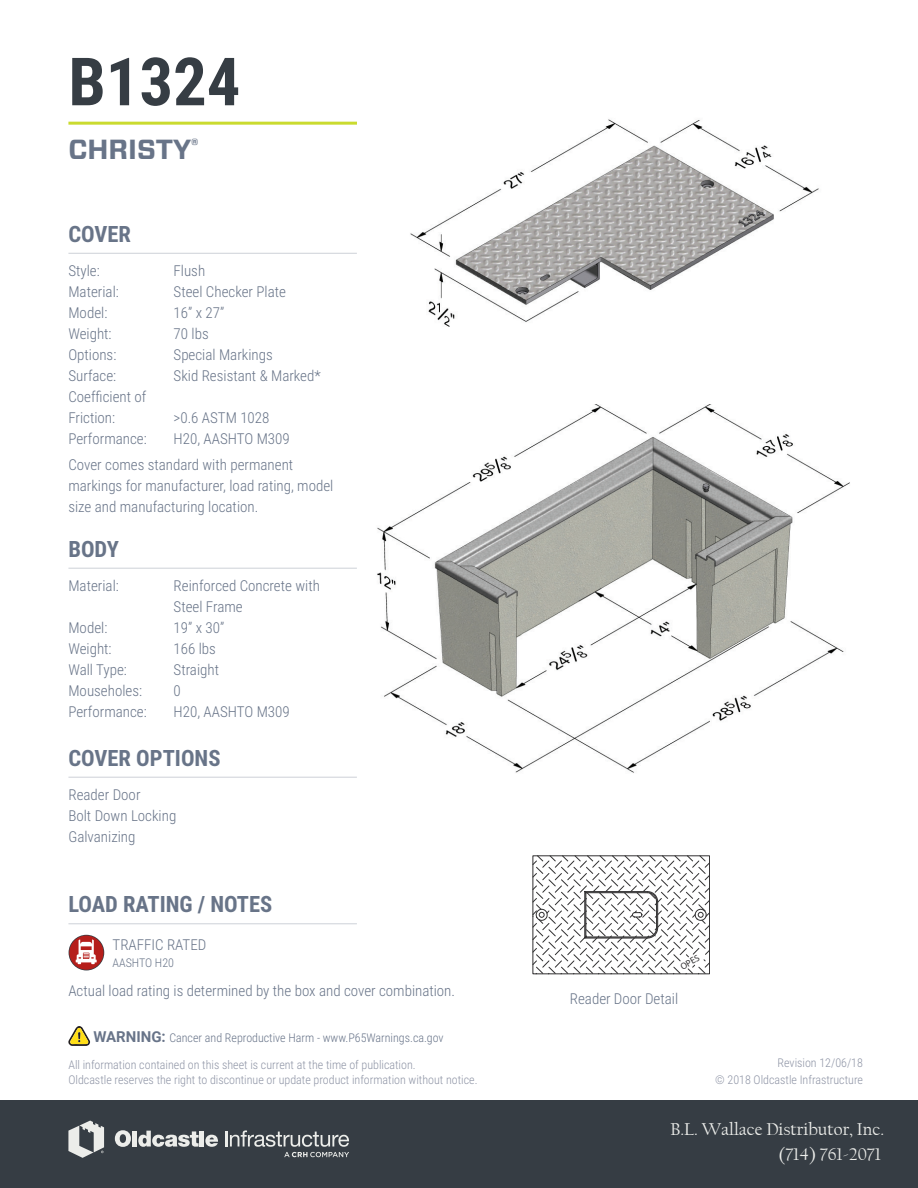
<style>
.page{position:relative;width:918px;height:1188px;background:#fff}
.page>*{position:absolute;margin:0;border:0;box-sizing:border-box;transform-origin:0 0}
.t1{font:700 66.6px "Roboto Condensed";color:#363d44}
.t2{font:700 27.6px "Forza";color:#687488}
.t3{font:700 22.5px "Roboto Condensed";color:#687488}
.t4{font:18px "Californian FB";color:#ecedea}
.t5{font:300 15px/21px "Roboto Condensed";color:#687488}
.t6{font:300 12px "Roboto Condensed";color:#8e94a5}
.t7{font:300 12px "Roboto Condensed";color:#687489}
.t8{font:300 12px "Roboto Condensed";color:#687488}
.t9{font:700 9.3px "Arial";color:#313031}
.s1{font-family:"Roboto";font-weight:700;font-size:15px}
</style>
<div class="page">
<div style="left:0;top:1100px;width:918px;height:88px;background:#363d44"></div>
<hr style="left:68px;top:122px;width:304px;height:3px;background:#cadb2f">
<svg style="left:115px;top:1130px;width:16px;height:17px"></svg>
<div style="left:132px;top:1131px;width:5px;height:16px;background:#ecedea"></div>
<svg style="left:138px;top:1131px;width:61px;height:16px"></svg>
<hr style="left:200px;top:1131px;width:4px;height:16px;background:#ecedea">
<svg style="left:205px;top:1135px;width:13px;height:12px"></svg>
<svg style="left:68px;top:1121px;width:36px;height:37px"></svg>
<svg style="left:225px;top:1130px;width:124px;height:27px"></svg>
<svg style="left:69px;top:935px;width:35px;height:35px"></svg>
<div style="left:69px;top:936px;width:35px;height:34px;background:#b51e1b;border-radius:50%"></div>
<svg style="left:76px;top:939px;width:21px;height:25px"></svg>
<hr style="left:68px;top:923px;width:289px;height:1px;background:#687488">
<svg style="left:532px;top:855px;width:178px;height:119px"></svg>
<svg style="left:68px;top:1026px;width:22px;height:20px"></svg>
<hr style="left:68px;top:253px;width:289px;height:1px;background:#687488">
<hr style="left:68px;top:568px;width:289px;height:1px;background:#687488">
<hr style="left:68px;top:777px;width:289px;height:1px;background:#687488">
<img style="left:377px;top:404px;width:473px;height:369px">
<img style="left:357px;top:119px;width:462px;height:208px">
<p class="t1" style="left:68px;top:35px;width:174px">B1324</p>
<p class="t2" style="left:68px;top:131px;width:132px">CHRISTY<sup>®</sup></p>
<p class="t3" style="left:68px;top:218px;width:64px">COVER</p>
<p class="t5" style="left:68px;top:260px;width:33px">Style:</p>
<p class="t5" style="left:68px;top:281px;width:52px">Material:</p>
<p class="t5" style="left:68px;top:302px;width:40px">Model:</p>
<p class="t5" style="left:68px;top:323px;width:45px">Weight:</p>
<p class="t5" style="left:68px;top:344px;width:49px">Options:</p>
<p class="t5" style="left:68px;top:365px;width:49px">Surface:</p>
<p class="t5" style="left:68px;top:386px;width:79px">Coefficient of<br>Friction:</p>
<p class="t5" style="left:68px;top:428px;width:80px">Performance:</p>
<p class="t5" style="left:174px;top:260px;width:33px">Flush</p>
<p class="t5" style="left:174px;top:281px;width:114px">Steel Checker Plate</p>
<p class="t5" style="left:174px;top:302px;width:52px">16” x 27”</p>
<p class="t5" style="left:174px;top:323px;width:37px">70 lbs</p>
<p class="t5" style="left:174px;top:344px;width:101px">Special Markings</p>
<p class="t5" style="left:174px;top:365px;width:149px">Skid Resistant &amp; Marked*</p>
<p class="t5" style="left:174px;top:407px;width:97px">&gt;0.6 ASTM 1028</p>
<p class="t5" style="left:174px;top:428px;width:118px">H20, AASHTO M309</p>
<p class="t5" style="left:68px;top:453px;width:266px">Cover comes standard with permanent markings for manufacturer, load rating, model size and manufacturing location.</p>
<p class="t3" style="left:68px;top:533px;width:52px">BODY</p>
<p class="t5" style="left:68px;top:575px;width:52px">Material:</p>
<p class="t5" style="left:68px;top:617px;width:40px">Model:</p>
<p class="t5" style="left:68px;top:638px;width:45px">Weight:</p>
<p class="t5" style="left:68px;top:659px;width:60px">Wall Type:</p>
<p class="t5" style="left:68px;top:680px;width:75px">Mouseholes:</p>
<p class="t5" style="left:68px;top:701px;width:80px">Performance:</p>
<p class="t5" style="left:174px;top:575px;width:148px">Reinforced Concrete with<br>Steel Frame</p>
<p class="t5" style="left:174px;top:617px;width:52px">19” x 30”</p>
<p class="t5" style="left:174px;top:638px;width:44px">166 lbs</p>
<p class="t5" style="left:174px;top:659px;width:47px">Straight</p>
<p class="t5" style="left:174px;top:680px;width:9px">0</p>
<p class="t5" style="left:174px;top:701px;width:118px">H20, AASHTO M309</p>
<p class="t3" style="left:68px;top:742px;width:154px">COVER OPTIONS</p>
<p class="t5" style="left:68px;top:784px;width:109px">Reader Door<br>Bolt Down Locking<br>Galvanizing</p>
<p class="t3" style="left:68px;top:888px;width:205px">LOAD RATING / NOTES</p>
<p class="t5" style="left:113px;top:934px;width:95px">TRAFFIC RATED</p>
<p class="t8" style="left:113px;top:954px;width:63px">AASHTO H20</p>
<p class="t5" style="left:68px;top:980px;width:388px">Actual load rating is determined by the box and cover combination.</p>
<p class="t9" style="left:678px;top:962px;width:22px;rotate:-30deg">OPES</p>
<p class="t5" style="left:570px;top:987px;width:110px">Reader Door Detail</p>
<p class="t7" style="left:93px;top:1029px;width:352px"><span class="s1">WARNING:</span> Cancer and Reproductive Harm - www.P65Warnings.ca.gov</p>
<p class="t6" style="left:68px;top:1057px;width:349px">All information contained on this sheet is current at the time of publication.</p>
<p class="t6" style="left:68px;top:1072px;width:411px">Oldcastle reserves the right to discontinue or update product information without notice.</p>
<p class="t6" style="left:715px;top:1072px;width:149px">© 2018 Oldcastle Infrastructure</p>
<p class="t6" style="left:778px;top:1054px;width:87px">Revision 12/06/18</p>
<p class="t4" style="left:670px;top:1120px;width:215px">B.L. Wallace Distributor, Inc.</p>
<p class="t4" style="left:778px;top:1145px;width:104px">(714) 761-2071</p>
</div>
